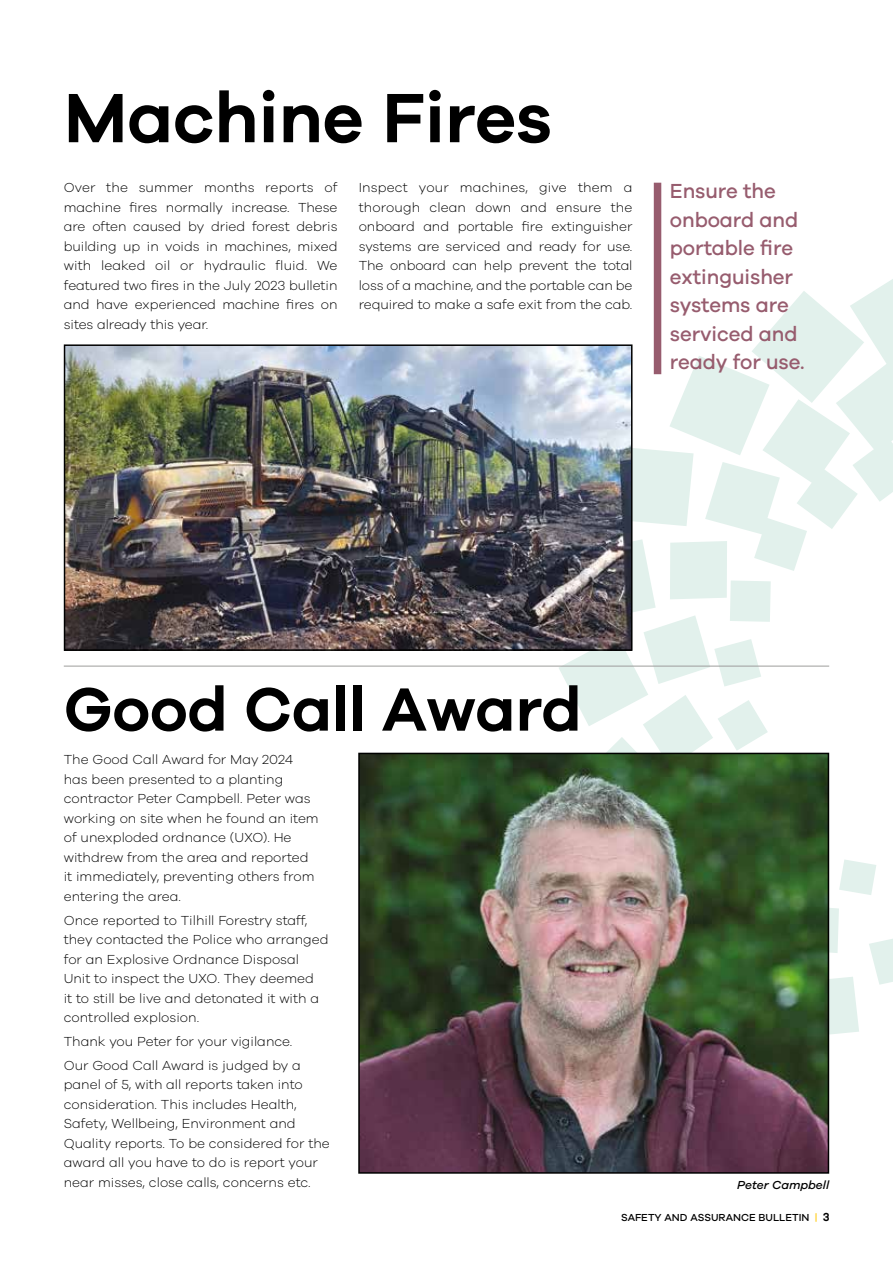
<style>
.page{position:relative;width:893px;height:1263px;background:#fff}
.page>*{position:absolute;margin:0;border:0;box-sizing:border-box;transform-origin:0 0}
.t1{font:600 72px "Galano Grotesque";letter-spacing:-.005em;color:#000}
.t2{font:600 63px "Galano Grotesque";letter-spacing:-.005em;color:#000}
.t3{font:500 21px/28.5px "Galano Grotesque";letter-spacing:-.005em;color:#975c6e}
.t4{font:300 13.5px/19.5px "Galano Grotesque";color:#000}
.t5{font:italic 500 12px "Galano Grotesque";color:#000}
.t6{font:500 10.5px "Galano Grotesque";color:#000}
.s1{color:#ffcd1c}
.s2{font-weight:600;font-size:12px}
</style>
<div class="page">
<svg style="left:558px;top:279px;width:335px;height:757px"></svg>
<hr style="left:64px;top:666px;width:765px;height:1px;background:#9d9d9c">
<div style="left:654px;top:183px;width:7px;height:191px;background:#975c6e"></div>
<img style="left:67px;top:347px;width:562px;height:301px">
<div style="left:64px;top:344px;width:568px;height:307px;border:2px solid #000"></div>
<img style="left:360px;top:755px;width:467px;height:417px">
<h1 class="t1" style="left:64px;top:74px;width:490px">Machine Fires</h1>
<p class="t4" style="left:64px;top:177px;width:275px;text-align:justify">Over the summer months reports of machine fires normally increase. These are often caused by dried forest debris building up in voids in machines, mixed with leaked oil or hydraulic fluid. We featured two fires in the July 2023 bulletin and have experienced machine fires on sites already this year.</p>
<p class="t4" style="left:359px;top:177px;width:275px;text-align:justify">Inspect your machines, give them a thorough clean down and ensure the onboard and portable fire extinguisher systems are serviced and ready for use.<br>The onboard can help prevent the total loss of a machine, and the portable can be required to make a safe exit from the cab.</p>
<h3 class="t3" style="left:670px;top:176px;width:136px">Ensure the onboard and portable fire extinguisher systems are serviced and ready for use.</h3>
<h2 class="t2" style="left:64px;top:671px;width:520px">Good Call Award</h2>
<p class="t4" style="left:64px;top:750px;width:256px">The Good Call Award for May 2024 has been presented to a planting contractor Peter Campbell. Peter was working on site when he found an item of unexploded ordnance (UXO). He withdrew from the area and reported it immediately, preventing others from entering the area.</p>
<p class="t4" style="left:64px;top:910px;width:266px">Once reported to Tilhill Forestry staff, they contacted the Police who arranged for an Explosive Ordnance Disposal Unit to inspect the UXO. They deemed<br>it to still be live and detonated it with a controlled explosion.</p>
<p class="t4" style="left:64px;top:1029px;width:239px;line-height:23.7px">Thank you Peter for your vigilance.<br>Our Good Call Award is judged by a</p>
<p class="t4" style="left:64px;top:1074px;width:268px">panel of 5, with all reports taken into consideration. This includes Health, Safety, Wellbeing, Environment and Quality reports. To be considered for the award all you have to do is report your near misses, close calls, concerns etc.</p>
<p class="t5" style="left:737px;top:1178px;width:94px">Peter Campbell</p>
<p class="t6" style="left:621px;top:1212px;width:210px">SAFETY AND ASSURANCE BULLETIN <span class="s1">|</span> <span class="s2">3</span></p>
</div>
